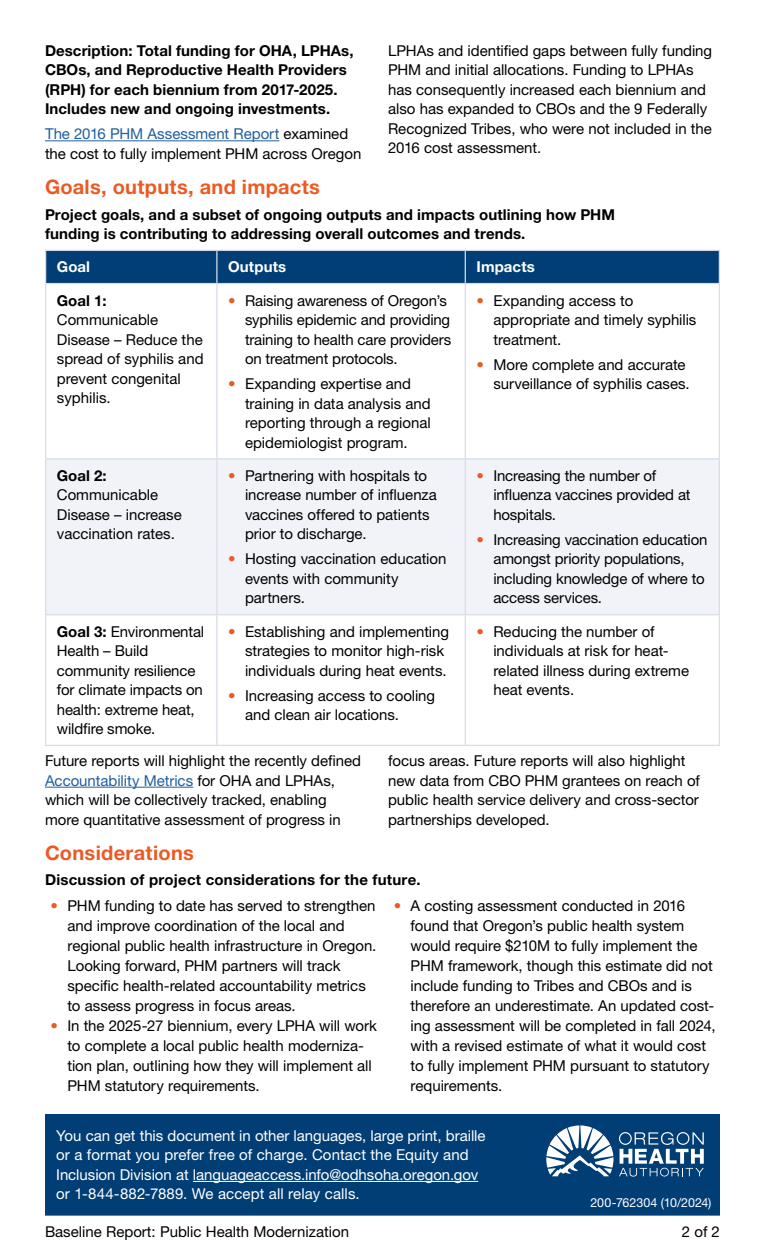
<style>
.page{position:relative;width:765px;height:1260px;background:#fff}
.page>*{position:absolute;margin:0;border:0;box-sizing:border-box;transform-origin:0 0}
.t1{font:700 20px "Helvetica Neue LT Std";letter-spacing:.015em;color:#ec5a24}
.paragraph{font:15px/19.5px "Helvetica Neue LT Std";letter-spacing:-.005em;color:#000}
.paragraph-2{font:700 15px/19.5px "Helvetica Neue LT Std";letter-spacing:.005em;color:#000}
.Table_Paragraph{font:15px/19.5px "Helvetica Neue LT Std";color:#000}
.paragraph-3{font:15px/19.5px "Helvetica Neue LT Std";color:#fff}
.Table_Header{font:700 15px "Helvetica Neue LT Std";letter-spacing:.01em;color:#fff}
.t2{font:12.5px "Helvetica Neue LT Std";letter-spacing:-.01em;color:#fff}
.s1{color:#215e9e}
.s2{font-weight:700}
.s3{font-weight:700;color:#ec5a24}
</style>
<div class="page">
<hr style="left:45px;top:1214px;width:675px;height:2px;background:#003e75">
<hr style="left:45px;top:140px;width:234px;height:1px;background:#215e9e">
<div style="left:46px;top:251px;width:673px;height:32px;background:#003e75"></div>
<div style="left:46px;top:460px;width:673px;height:154px;background:#f1f3f8"></div>
<hr style="left:45px;top:250px;width:172px;height:1px;background:#d7dcea">
<hr style="left:45px;top:251px;width:1px;height:32px;background:#d7dcea">
<hr style="left:217px;top:250px;width:248px;height:1px;background:#d7dcea">
<hr style="left:216px;top:251px;width:2px;height:32px;background:#d7dcea">
<hr style="left:465px;top:250px;width:255px;height:1px;background:#d7dcea">
<hr style="left:465px;top:251px;width:1px;height:32px;background:#d7dcea">
<hr style="left:719px;top:251px;width:1px;height:32px;background:#d7dcea">
<hr style="left:45px;top:283px;width:172px;height:1px;background:#d7dcea">
<hr style="left:217px;top:283px;width:248px;height:1px;background:#d7dcea">
<hr style="left:465px;top:283px;width:255px;height:1px;background:#d7dcea">
<hr style="left:45px;top:284px;width:1px;height:174px;background:#d7dcea">
<hr style="left:216px;top:284px;width:2px;height:174px;background:#d7dcea">
<hr style="left:465px;top:284px;width:1px;height:174px;background:#d7dcea">
<hr style="left:719px;top:284px;width:1px;height:174px;background:#d7dcea">
<hr style="left:45px;top:460px;width:1px;height:154px;background:#d7dcea">
<hr style="left:45px;top:458px;width:172px;height:2px;background:#d7dcea">
<hr style="left:216px;top:460px;width:2px;height:154px;background:#d7dcea">
<hr style="left:217px;top:458px;width:248px;height:2px;background:#d7dcea">
<hr style="left:465px;top:460px;width:1px;height:154px;background:#d7dcea">
<hr style="left:465px;top:458px;width:255px;height:2px;background:#d7dcea">
<hr style="left:719px;top:460px;width:1px;height:154px;background:#d7dcea">
<hr style="left:45px;top:615px;width:1px;height:130px;background:#d7dcea">
<hr style="left:45px;top:614px;width:172px;height:1px;background:#d7dcea">
<hr style="left:216px;top:615px;width:2px;height:130px;background:#d7dcea">
<hr style="left:217px;top:614px;width:248px;height:1px;background:#d7dcea">
<hr style="left:465px;top:615px;width:1px;height:130px;background:#d7dcea">
<hr style="left:465px;top:614px;width:255px;height:1px;background:#d7dcea">
<hr style="left:719px;top:615px;width:1px;height:130px;background:#d7dcea">
<hr style="left:45px;top:745px;width:172px;height:1px;background:#d7dcea">
<hr style="left:217px;top:745px;width:248px;height:1px;background:#d7dcea">
<hr style="left:465px;top:745px;width:255px;height:1px;background:#d7dcea">
<hr style="left:45px;top:787px;width:148px;height:1px;background:#215e9e">
<div style="left:45px;top:1115px;width:675px;height:100px;background:#003e75"></div>
<hr style="left:193px;top:1181px;width:285px;height:1px;background:#fff">
<svg style="left:546px;top:1125px;width:158px;height:52px"></svg>
<p class="paragraph-2" style="left:45px;top:40px;width:310px">Description: Total funding for OHA, LPHAs, CBOs, and Reproductive Health Providers (RPH) for each biennium from 2017-2025.<br>Includes new and ongoing investments.</p>
<p class="paragraph" style="left:45px;top:124px;width:318px"><span class="s1">The 2016 PHM Assessment Report</span> examined the cost to fully implement PHM across Oregon</p>
<p class="paragraph" style="left:388px;top:40px;width:326px">LPHAs and identified gaps between fully funding PHM and initial allocations. Funding to LPHAs has consequently increased each biennium and also has expanded to CBOs and the 9 Federally Recognized Tribes, who were not included in the 2016 cost assessment.</p>
<h2 class="t1" style="left:45px;top:175px;width:277px">Goals, outputs, and impacts</h2>
<h3 class="paragraph-2" style="left:45px;top:204px;width:572px">Project goals, and a subset of ongoing outputs and impacts outlining how PHM funding is contributing to addressing overall outcomes and trends.</h3>
<h3 class="Table_Header" style="left:57px;top:258px;width:35px">Goal</h3>
<h3 class="Table_Header" style="left:228px;top:258px;width:60px">Outputs</h3>
<h3 class="Table_Header" style="left:477px;top:258px;width:60px">Impacts</h3>
<p class="Table_Paragraph" style="left:57px;top:290px;width:148px"><span class="s2">Goal 1:<br></span>Communicable<br>Disease – Reduce the spread of syphilis and prevent congenital syphilis.</p>
<p class="paragraph" style="left:245px;top:290px;width:208px;text-indent:-17px"><span class="s3">•</span> Raising awareness of Oregon’s syphilis epidemic and providing training to health care providers on treatment protocols.</p>
<p class="paragraph" style="left:493px;top:290px;width:205px;text-indent:-17px"><span class="s3">•</span> Expanding access to appropriate and timely syphilis treatment.</p>
<p class="paragraph" style="left:477px;top:354px;width:215px;text-align:right"><span class="s3">•</span> More complete and accurate surveillance of syphilis cases.</p>
<p class="paragraph" style="left:245px;top:374px;width:187px;text-indent:-17px"><span class="s3">•</span> Expanding expertise and training in data analysis and reporting through a regional epidemiologist program.</p>
<p class="Table_Paragraph" style="left:57px;top:466px;width:127px"><span class="s2">Goal 2:<br></span>Communicable<br>Disease – increase vaccination rates.</p>
<p class="paragraph" style="left:245px;top:466px;width:193px;text-indent:-17px"><span class="s3">•</span> Partnering with hospitals to increase number of influenza vaccines offered to patients prior to discharge.</p>
<p class="paragraph" style="left:245px;top:549px;width:203px;text-indent:-17px"><span class="s3">•</span> Hosting vaccination education events with community partners.</p>
<p class="Table_Paragraph" style="left:57px;top:621px;width:149px"><span class="s2">Goal 3:</span> Environmental<br>Health – Build community resilience for climate impacts on health: extreme heat, wildfire smoke.</p>
<p class="paragraph" style="left:245px;top:621px;width:206px;text-indent:-17px"><span class="s3">•</span> Establishing and implementing strategies to monitor high-risk individuals during heat events.</p>
<p class="paragraph" style="left:245px;top:686px;width:192px;text-indent:-17px"><span class="s3">•</span> Increasing access to cooling and clean air locations.</p>
<p class="paragraph" style="left:493px;top:466px;width:199px;text-indent:-17px"><span class="s3">•</span> Increasing the number of influenza vaccines provided at hospitals.</p>
<p class="paragraph" style="left:493px;top:530px;width:216px;text-indent:-17px"><span class="s3">•</span> Increasing vaccination education amongst priority populations, including knowledge of where to access services.</p>
<p class="paragraph" style="left:493px;top:621px;width:197px;text-indent:-17px"><span class="s3">•</span> Reducing the number of individuals at risk for heat&shy;related illness during extreme heat events.</p>
<p class="paragraph" style="left:45px;top:751px;width:318px">Future reports will highlight the recently defined <span class="s1">Accountability Metrics</span> for OHA and LPHAs, which will be collectively tracked, enabling more quantitative assessment of progress in</p>
<p class="paragraph" style="left:388px;top:751px;width:313px">focus areas. Future reports will also highlight new data from CBO PHM grantees on reach of public health service delivery and cross-sector partnerships developed.</p>
<h2 class="t1" style="left:45px;top:841px;width:150px">Considerations</h2>
<p class="paragraph-2" style="left:45px;top:870px;width:377px">Discussion of project considerations for the future.</p>
<p class="paragraph" style="left:68px;top:896px;width:310px;line-height:20px;text-indent:-17px"><span class="s3">•</span> PHM funding to date has served to strengthen and improve coordination of the local and regional public health infrastructure in Oregon.<br>Looking forward, PHM partners will track specific health-related accountability metrics to assess progress in focus areas.</p>
<p class="paragraph" style="left:68px;top:1016px;width:311px;line-height:20px;text-indent:-17px"><span class="s3">•</span> In the 2025-27 biennium, every LPHA will work to complete a local public health moderniza&shy;tion plan, outlining how they will implement all PHM statutory requirements.</p>
<p class="paragraph" style="left:411px;top:896px;width:307px;line-height:20px;text-indent:-17px"><span class="s3">•</span> A costing assessment conducted in 2016 found that Oregon’s public health system would require $210M to fully implement the PHM framework, though this estimate did not include funding to Tribes and CBOs and is therefore an underestimate. An updated cost&shy;ing assessment will be completed in fall 2024, with a revised estimate of what it would cost to fully implement PHM pursuant to statutory requirements.</p>
<p class="paragraph-3" style="left:56px;top:1126px;width:431px">You can get this document in other languages, large print, braille or a format you prefer free of charge. Contact the Equity and Inclusion Division at languageaccess.info@odhsoha.oregon.gov or 1-844-882-7889. We accept all relay calls.</p>
<h1 class="t2" style="left:590px;top:1195px;width:123px">200-762304 (10/2024)</h1>
<p class="paragraph" style="left:45px;top:1222px;width:306px">Baseline Report: Public Health Modernization</p>
<p class="paragraph" style="left:682px;top:1222px;width:40px">2 of 2</p>
</div>
